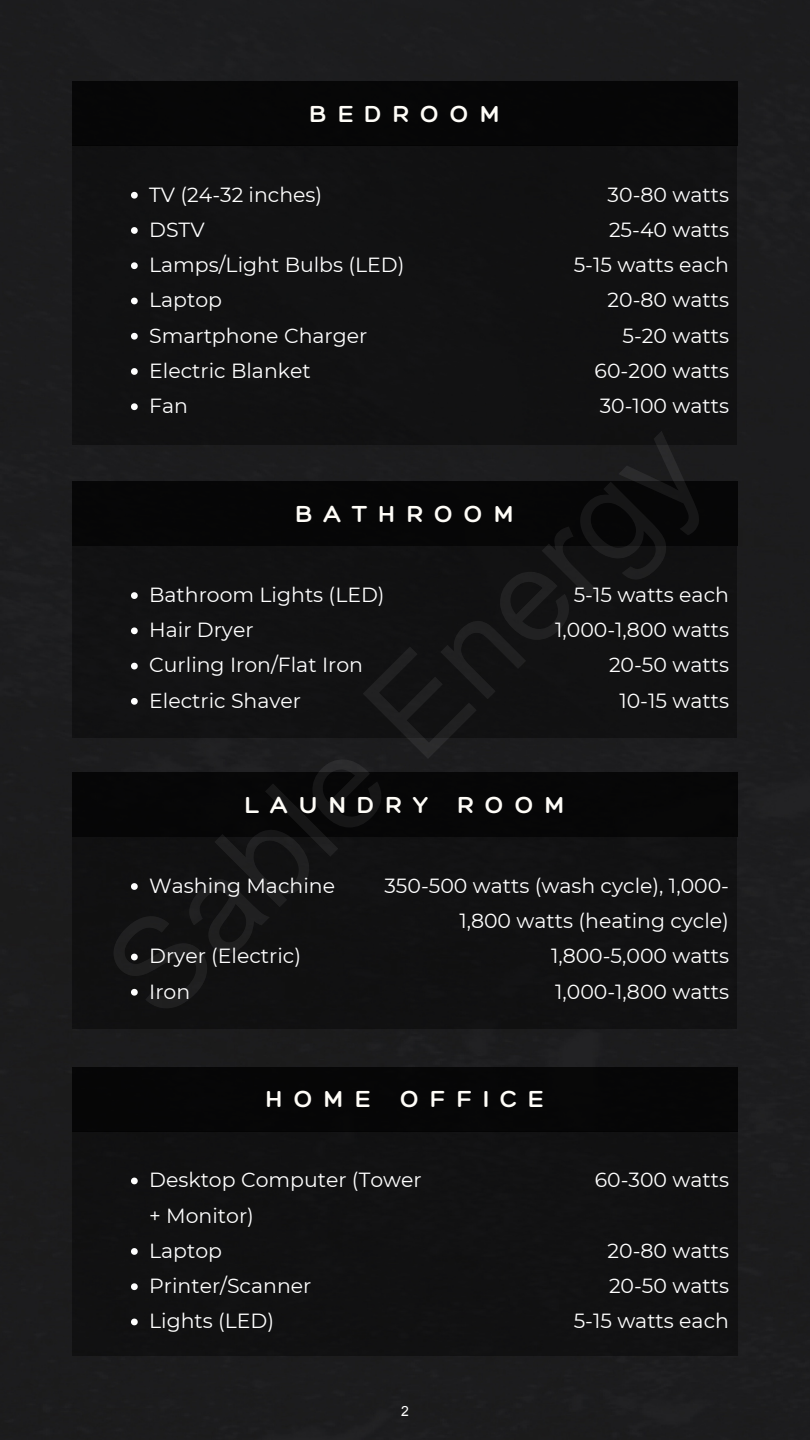
<style>
.page{position:relative;width:810px;height:1440px;background:#1c1c1e}
.page>*{position:absolute;margin:0;border:0;box-sizing:border-box;transform-origin:0 0}
.t1{font:300 25.2px "Hero";letter-spacing:.44em;color:#fffdf8}
.t2{font:20.4px/35.2px "Montserrat";color:#fff;text-align:right}
.t3{font:14px "Arial";color:#fff}
</style>
<div class="page">
<div style="left:72px;top:146px;width:665px;height:299px;background:#111112"></div>
<div style="left:72px;top:81px;width:666px;height:65px;background:#060607"></div>
<svg style="left:131px;top:192px;width:7px;height:7px"></svg>
<svg style="left:131px;top:227px;width:7px;height:7px"></svg>
<svg style="left:131px;top:262px;width:7px;height:7px"></svg>
<svg style="left:131px;top:298px;width:7px;height:6px"></svg>
<svg style="left:131px;top:333px;width:7px;height:7px"></svg>
<svg style="left:131px;top:368px;width:7px;height:7px"></svg>
<svg style="left:131px;top:403px;width:7px;height:7px"></svg>
<div style="left:72px;top:546px;width:665px;height:192px;background:#111112"></div>
<div style="left:72px;top:481px;width:666px;height:65px;background:#060607"></div>
<svg style="left:131px;top:592px;width:7px;height:7px"></svg>
<svg style="left:131px;top:627px;width:7px;height:7px"></svg>
<svg style="left:131px;top:663px;width:7px;height:6px"></svg>
<svg style="left:131px;top:698px;width:7px;height:7px"></svg>
<div style="left:72px;top:837px;width:665px;height:192px;background:#111112"></div>
<div style="left:72px;top:772px;width:666px;height:65px;background:#070707"></div>
<svg style="left:131px;top:883px;width:7px;height:7px"></svg>
<svg style="left:131px;top:954px;width:7px;height:6px"></svg>
<svg style="left:131px;top:989px;width:7px;height:7px"></svg>
<div style="left:72px;top:1132px;width:666px;height:224px;background:#111112"></div>
<div style="left:72px;top:1067px;width:666px;height:65px;background:#060607"></div>
<svg style="left:131px;top:1178px;width:7px;height:6px"></svg>
<svg style="left:131px;top:1248px;width:7px;height:7px"></svg>
<svg style="left:131px;top:1283px;width:7px;height:7px"></svg>
<svg style="left:131px;top:1319px;width:7px;height:6px"></svg>
<p class="t1" style="left:310px;top:98px;width:192px">BEDROOM</p>
<p class="t2" style="left:149px;top:177px;width:175px">TV (24-32 inches)</p>
<p class="t2" style="left:149px;top:212px;width:57px">DSTV</p>
<p class="t2" style="left:149px;top:247px;width:257px">Lamps/Light Bulbs (LED)</p>
<p class="t2" style="left:149px;top:282px;width:74px">Laptop</p>
<p class="t2" style="left:149px;top:318px;width:220px">Smartphone Charger</p>
<p class="t2" style="left:149px;top:353px;width:163px">Electric Blanket</p>
<p class="t2" style="left:149px;top:388px;width:40px">Fan</p>
<p class="t1" style="left:296px;top:498px;width:220px">BATHROOM</p>
<p class="t2" style="left:149px;top:577px;width:237px">Bathroom Lights (LED)</p>
<p class="t2" style="left:149px;top:612px;width:106px">Hair Dryer</p>
<p class="t2" style="left:149px;top:648px;width:215px">Curling Iron/Flat Iron</p>
<p class="t2" style="left:149px;top:683px;width:153px">Electric Shaver</p>
<h1 class="t2" style="left:608px;top:177px;width:123px">30-80 watts</h1>
<p class="t2" style="left:609px;top:212px;width:121px">25-40 watts</p>
<p class="t2" style="left:574px;top:247px;width:157px">5-15 watts each</p>
<p class="t2" style="left:608px;top:282px;width:123px">20-80 watts</p>
<p class="t2" style="left:623px;top:318px;width:108px">5-20 watts</p>
<p class="t2" style="left:595px;top:353px;width:136px">60-200 watts</p>
<p class="t2" style="left:600px;top:388px;width:131px">30-100 watts</p>
<h1 class="t2" style="left:574px;top:577px;width:157px">5-15 watts each</h1>
<p class="t2" style="left:555px;top:612px;width:175px">1,000-1,800 watts</p>
<p class="t2" style="left:609px;top:648px;width:121px">20-50 watts</p>
<p class="t2" style="left:619px;top:683px;width:111px">10-15 watts</p>
<p class="t1" style="left:245px;top:789px;width:322px">LAUNDRY ROOM</p>
<p class="t2" style="left:149px;top:868px;width:187px">Washing Machine</p>
<p class="t2" style="left:149px;top:938px;width:153px">Dryer (Electric)</p>
<p class="t2" style="left:149px;top:974px;width:43px">Iron</p>
<h1 class="t2" style="left:384px;top:868px;width:346px">350-500 watts (wash cycle), 1,000-<br>1,800 watts (heating cycle)</h1>
<p class="t2" style="left:551px;top:938px;width:180px">1,800-5,000 watts</p>
<p class="t2" style="left:555px;top:974px;width:175px">1,000-1,800 watts</p>
<p class="t1" style="left:266px;top:1083px;width:280px">HOME OFFICE</p>
<p class="t2" style="left:149px;top:1162px;width:274px;text-align:left">Desktop Computer (Tower + Monitor)</p>
<p class="t2" style="left:149px;top:1233px;width:74px">Laptop</p>
<p class="t2" style="left:149px;top:1268px;width:164px">Printer/Scanner</p>
<p class="t2" style="left:149px;top:1303px;width:127px">Lights (LED)</p>
<p class="t3" style="left:401px;top:1402px;width:9px">2</p>
<h1 class="t2" style="left:595px;top:1162px;width:136px">60-300 watts</h1>
<p class="t2" style="left:608px;top:1233px;width:123px">20-80 watts</p>
<p class="t2" style="left:609px;top:1268px;width:121px">20-50 watts</p>
<p class="t2" style="left:574px;top:1303px;width:157px">5-15 watts each</p>
</div>
